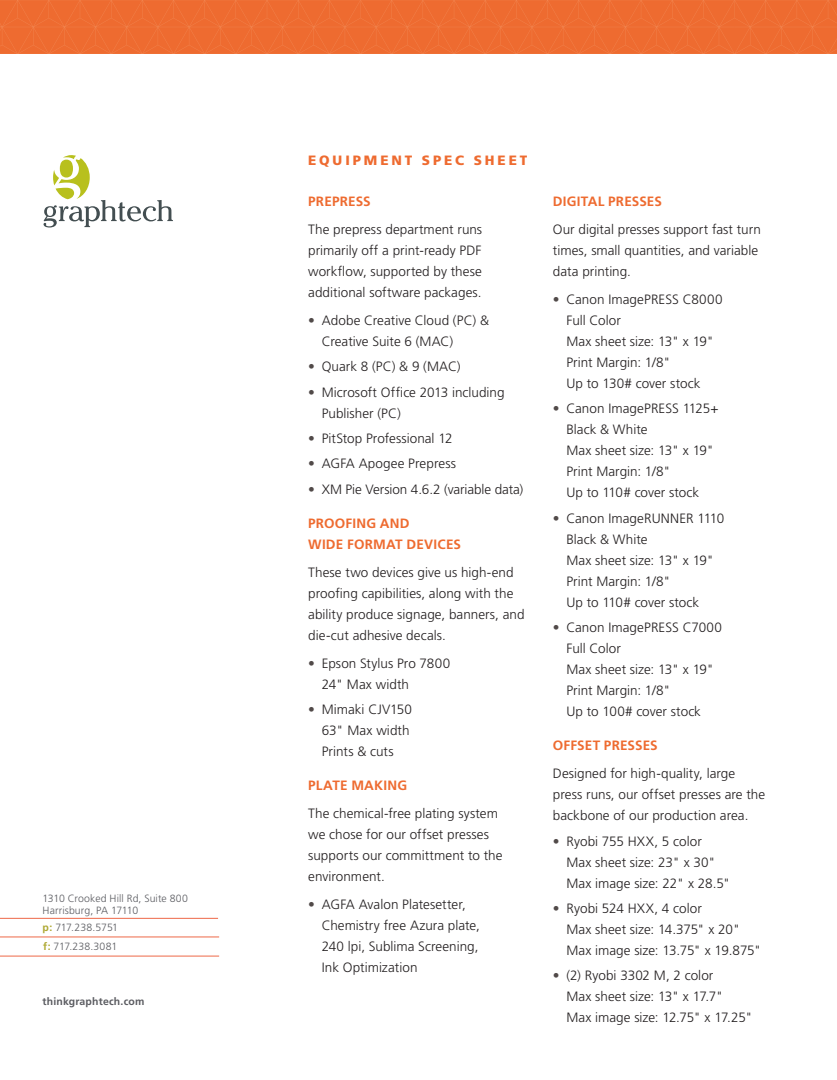
<style>
.page{position:relative;width:837px;height:1080px;background:#fff}
.page>*{position:absolute;margin:0;border:0;box-sizing:border-box;transform-origin:0 0}
.GT_-_bullet_list{font:300 13.5px/21px "Frutiger LT Std";color:#231f20}
.Body{font:700 13.5px/21px "Frutiger LT Std";letter-spacing:.015em;color:#ee6b30}
.GT_-_headline{font:900 13.5px "Frutiger LT Std";letter-spacing:.215em;color:#ee6b30}
.GT_-_headline-2{font:700 13.5px "Frutiger LT Std";letter-spacing:.01em;color:#ee6b30}
.Address_Phone{font:300 10.5px "Frutiger LT Std";letter-spacing:.01em;color:#5b5c61}
.Website{font:700 10.5px "Frutiger";letter-spacing:.015em;color:#5b5c61}
.Address_Phone-2{font:300 10.5px "Frutiger LT Std";letter-spacing:-.01em;color:#5b5c61}
.s1{font-family:"Frutiger";font-weight:700;color:#afa934}
.s2{color:#514a49}
</style>
<div class="page">
<hr style="left:0;top:918px;width:218px;height:1px;background:#ee6848">
<hr style="left:0;top:937px;width:219px;height:1px;background:#ee6848">
<hr style="left:0;top:956px;width:219px;height:1px;background:#ee6848">
<svg style="left:44px;top:155px;width:129px;height:73px"></svg>
<svg style="left:0;top:0;width:837px;height:54px;background:#ee6c31"></svg>
<p class="Address_Phone" style="left:43px;top:892px;width:147px">1310 Crooked Hill Rd, Suite 800</p>
<p class="Address_Phone" style="left:43px;top:905px;width:97px">Harrisburg, PA 17110</p>
<p class="Address_Phone-2" style="left:43px;top:921px;width:77px"><span class="s1">p:</span> 717.238.5751</p>
<p class="Address_Phone" style="left:43px;top:941px;width:76px"><span class="s1">f:</span> 717.238.3081</p>
<p class="Website" style="left:43px;top:995px;width:103px">thinkgraphtech.com</p>
<p class="GT_-_headline" style="left:308px;top:152px;width:221px">EQUIPMENT SPEC SHEET</p>
<p class="GT_-_headline-2" style="left:308px;top:194px;width:64px">PREPRESS</p>
<p class="GT_-_bullet_list" style="left:308px;top:219px;width:176px;text-align:justify">The prepress department runs primarily off a print-ready PDF workflow, supported by these additional software packages.</p>
<p class="GT_-_bullet_list" style="left:322px;top:310px;width:169px;text-indent:-14px"><span class="s2">•</span> Adobe Creative Cloud (PC) &amp;<br>Creative Suite 6 (MAC)</p>
<p class="GT_-_bullet_list" style="left:308px;top:356px;width:154px"><span class="s2">•</span> Quark 8 (PC) &amp; 9 (MAC)</p>
<p class="GT_-_bullet_list" style="left:322px;top:382px;width:184px;text-indent:-14px"><span class="s2">•</span> Microsoft Office 2013 including<br>Publisher (PC)</p>
<p class="GT_-_bullet_list" style="left:308px;top:428px;width:146px"><span class="s2">•</span> PitStop Professional 12</p>
<p class="GT_-_bullet_list" style="left:308px;top:453px;width:149px"><span class="s2">•</span> AGFA Apogee Prepress</p>
<p class="GT_-_bullet_list" style="left:308px;top:479px;width:217px"><span class="s2">•</span> XM Pie Version 4.6.2 (variable data)</p>
<p class="Body" style="left:308px;top:513px;width:154px">PROOFING AND<br>WIDE FORMAT DEVICES</p>
<p class="GT_-_bullet_list" style="left:308px;top:562px;width:218px">These two devices give us high-end proofing capibilities, along with the ability produce signage, banners, and die-cut adhesive decals.</p>
<p class="GT_-_bullet_list" style="left:322px;top:653px;width:130px;text-indent:-14px"><span class="s2">•</span> Epson Stylus Pro 7800<br>24" Max width</p>
<p class="GT_-_bullet_list" style="left:322px;top:699px;width:92px;text-indent:-14px"><span class="s2">•</span> Mimaki CJV150<br>63" Max width<br>Prints &amp; cuts</p>
<p class="Body" style="left:308px;top:775px;width:101px">PLATE MAKING</p>
<p class="GT_-_bullet_list" style="left:308px;top:803px;width:196px">The chemical-free plating system we chose for our offset presses supports our committment to the environment.</p>
<p class="GT_-_bullet_list" style="left:322px;top:894px;width:160px;text-indent:-14px"><span class="s2">•</span> AGFA Avalon Platesetter,<br>Chemistry free Azura plate,<br>240 lpi, Sublima Screening,<br>Ink Optimization</p>
<p class="Body" style="left:553px;top:191px;width:111px">DIGITAL PRESSES</p>
<p class="GT_-_bullet_list" style="left:553px;top:219px;width:209px">Our digital presses support fast turn times, small quantities, and variable data printing.</p>
<p class="GT_-_bullet_list" style="left:566px;top:289px;width:158px;text-indent:-14px"><span class="s2">•</span> Canon ImagePRESS C8000<br>Full Color<br>Max sheet size: 13" x 19"<br>Print Margin: 1/8"<br>Up to 130# cover stock</p>
<p class="GT_-_bullet_list" style="left:566px;top:398px;width:154px;text-indent:-14px"><span class="s2">•</span> Canon ImagePRESS 1125+<br>Black &amp; White<br>Max sheet size: 13" x 19"<br>Print Margin: 1/8"<br>Up to 110# cover stock</p>
<p class="GT_-_bullet_list" style="left:566px;top:508px;width:159px;text-indent:-14px"><span class="s2">•</span> Canon ImageRUNNER 1110<br>Black &amp; White<br>Max sheet size: 13" x 19"<br>Print Margin: 1/8"<br>Up to 110# cover stock</p>
<p class="GT_-_bullet_list" style="left:566px;top:617px;width:157px;text-indent:-14px"><span class="s2">•</span> Canon ImagePRESS C7000<br>Full Color<br>Max sheet size: 13" x 19"<br>Print Margin: 1/8"<br>Up to 100# cover stock</p>
<p class="Body" style="left:553px;top:735px;width:106px">OFFSET PRESSES</p>
<p class="GT_-_bullet_list" style="left:553px;top:763px;width:214px">Designed for high-quality, large press runs, our offset presses are the backbone of our production area.</p>
<p class="GT_-_bullet_list" style="left:566px;top:831px;width:166px;text-indent:-14px"><span class="s2">•</span> Ryobi 755 HXX, 5 color<br>Max sheet size: 23" x 30"<br>Max image size: 22" x 28.5"</p>
<p class="GT_-_bullet_list" style="left:566px;top:898px;width:196px;text-indent:-14px"><span class="s2">•</span> Ryobi 524 HXX, 4 color<br>Max sheet size: 14.375" x 20"<br>Max image size: 13.75" x 19.875"</p>
<p class="GT_-_bullet_list" style="left:566px;top:965px;width:188px;text-indent:-14px"><span class="s2">•</span> (2) Ryobi 3302 M, 2 color<br>Max sheet size: 13" x 17.7"<br>Max image size: 12.75" x 17.25"</p>
</div>
